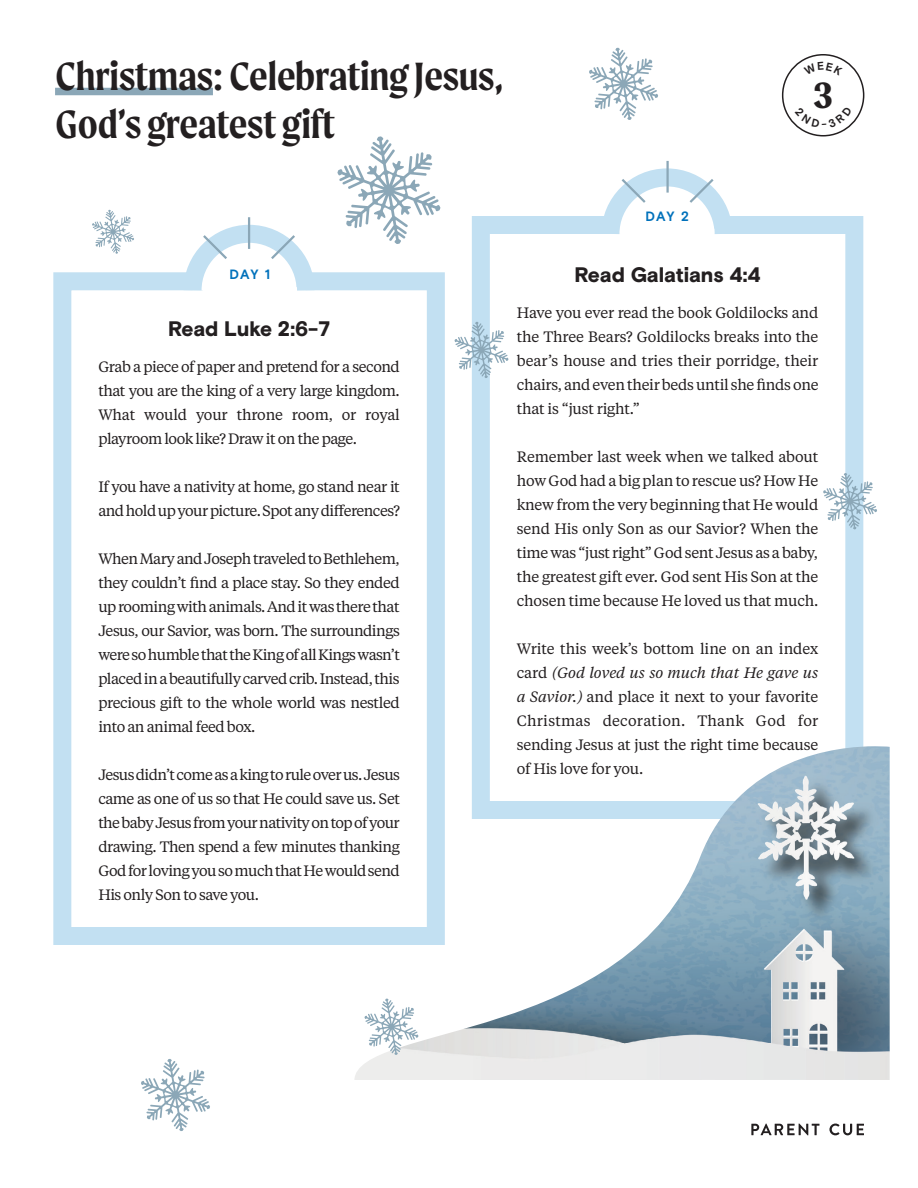
<style>
.page{position:relative;width:918px;height:1188px;background:#fff}
.page>*{position:absolute;margin:0;border:0;box-sizing:border-box;transform-origin:0 0}
.t1{font:600 42px/48px "Moret";letter-spacing:-.005em;color:#231f20}
.Week_Number{font:700 39px "Moret";color:#231f20}
.Daily_Scripture{font:900 21px "Basis Grotesque";letter-spacing:-.015em;color:#231f20}
.Body_Copy{font:15px/24px "Tiempos Text";letter-spacing:-.025em;color:#231f20;text-align:justify}
.Day_Marker_-_2nd-3rd{font:700 13.5px "Basis Grotesque";letter-spacing:.07em;color:#0071bb}
.s1{font-style:italic}
</style>
<div class="page">
<div style="left:53px;top:272px;width:392px;height:673px;border:18px solid #c2e0f2"></div>
<div style="left:472px;top:216px;width:391px;height:603px;border:18px solid #c2e0f2"></div>
<svg style="left:175px;top:217px;width:149px;height:74px"></svg>
<svg style="left:751px;top:1124px;width:68px;height:11px"></svg>
<svg style="left:829px;top:1124px;width:35px;height:11px"></svg>
<svg style="left:592px;top:161px;width:149px;height:74px"></svg>
<div style="left:203px;top:287px;width:94px;height:9px;background:#fff"></div>
<div style="left:620px;top:229px;width:94px;height:9px;background:#fff"></div>
<img style="left:354px;top:746px;width:536px;height:334px">
<svg style="left:589px;top:48px;width:69px;height:72px"></svg>
<svg style="left:141px;top:1059px;width:69px;height:72px"></svg>
<svg style="left:337px;top:136px;width:103px;height:108px"></svg>
<svg style="left:364px;top:999px;width:54px;height:56px"></svg>
<svg style="left:823px;top:473px;width:54px;height:56px"></svg>
<svg style="left:455px;top:322px;width:53px;height:56px"></svg>
<svg style="left:92px;top:210px;width:42px;height:44px"></svg>
<div style="left:782px;top:54px;width:82px;height:82px;border:2px solid #231f20;border-radius:50%"></div>
<div style="left:55px;top:88px;width:158px;height:7px;background:#8ba7b7"></div>
<svg style="left:795px;top:121px;width:57px;height:7px"></svg>
<h1 class="t1" style="left:55px;top:52px;width:450px">Christmas: Celebrating Jesus,<br>God’s greatest gift</h1>
<p class="Week_Number" style="left:814px;top:72px;width:21px">3</p>
<p class="Day_Marker_-_2nd-3rd" style="left:229px;top:267px;width:42px">DAY 1</p>
<p class="Daily_Scripture" style="left:168px;top:316px;width:164px">Read Luke 2:6-7</p>
<p class="Body_Copy" style="left:98px;top:354px;width:303px">Grab a piece of paper and pretend for a second that you are the king of a very large kingdom.<br>What would your throne room, or royal playroom look like? Draw it on the page.</p>
<p class="Body_Copy" style="left:98px;top:474px;width:303px">If you have a nativity at home, go stand near it and hold up your picture. Spot any differences?</p>
<p class="Body_Copy" style="left:98px;top:546px;width:303px">When Mary and Joseph traveled to Bethlehem, they couldn’t find a place stay. So they ended up rooming with animals. And it was there that Jesus, our Savior, was born. The surroundings were so humble that the King of all Kings wasn’t placed in a beautifully carved crib. Instead, this precious gift to the whole world was nestled into an animal feed box.</p>
<p class="Body_Copy" style="left:98px;top:762px;width:303px">Jesus didn’t come as a king to rule over us. Jesus came as one of us so that He could save us. Set the baby Jesus from your nativity on top of your drawing. Then spend a few minutes thanking God for loving you so much that He would send His only Son to save you.</p>
<p class="Day_Marker_-_2nd-3rd" style="left:646px;top:208px;width:45px">DAY 2</p>
<p class="Daily_Scripture" style="left:575px;top:262px;width:188px">Read Galatians 4:4</p>
<p class="Body_Copy" style="left:517px;top:300px;width:303px">Have you ever read the book Goldilocks and the Three Bears? Goldilocks breaks into the bear’s house and tries their porridge, their chairs, and even their beds until she finds one that is “just right.”</p>
<p class="Body_Copy" style="left:517px;top:444px;width:303px">Remember last week when we talked about how God had a big plan to rescue us? How He knew from the very beginning that He would send His only Son as our Savior? When the time was “just right” God sent Jesus as a baby, the greatest gift ever. God sent His Son at the chosen time because He loved us that much.</p>
<p class="Body_Copy" style="left:517px;top:636px;width:303px">Write this week’s bottom line on an index card <span class="s1">(God loved us so much that He gave us a Savior.)</span> and place it next to your favorite Christmas decoration. Thank God for sending Jesus at just the right time because of His love for you.</p>
</div>
